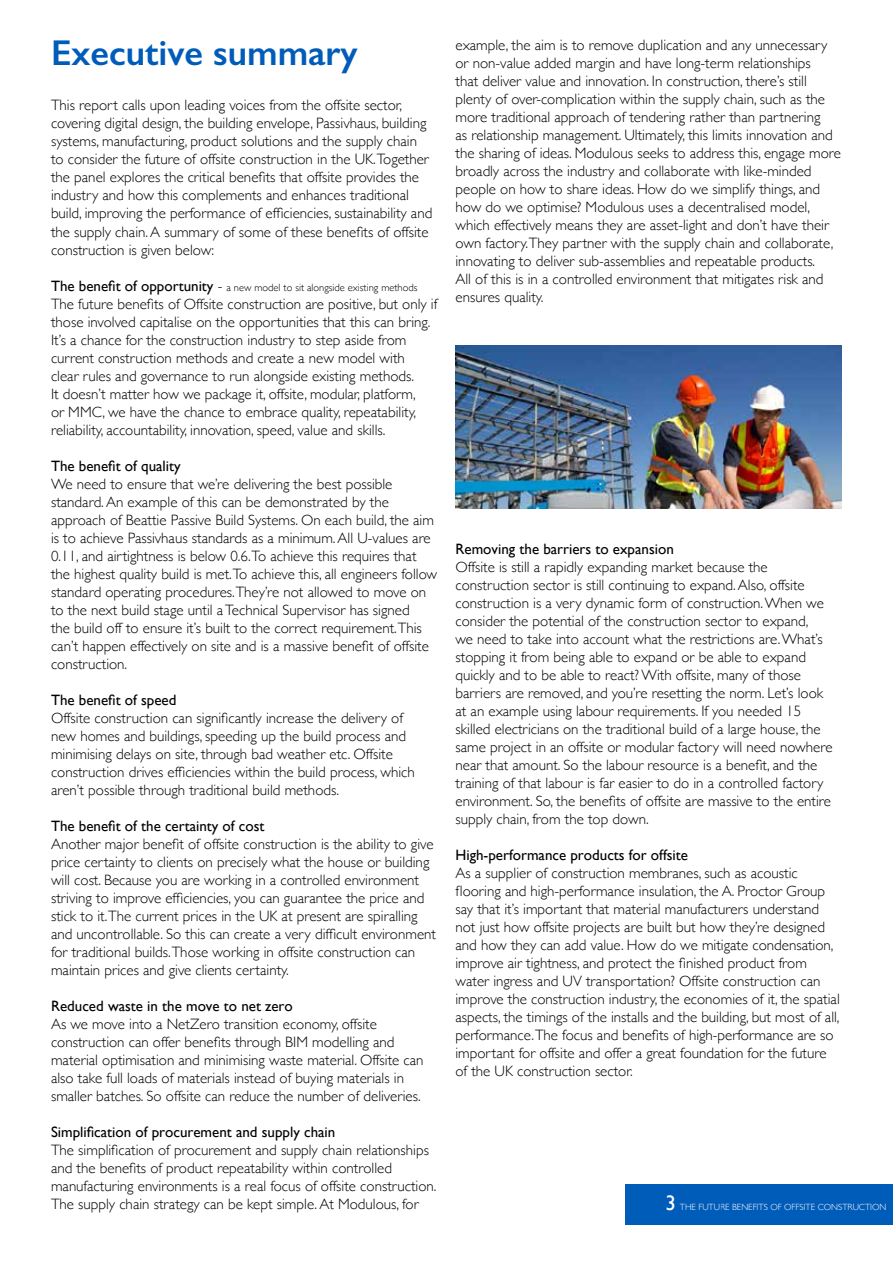
<style>
.page{position:relative;width:893px;height:1263px;background:#fff}
.page>*{position:absolute;margin:0;border:0;box-sizing:border-box;transform-origin:0 0}
.t1{font:600 36px "Gill Sans";color:#005cb9}
.t2{font:21px "Gill Sans";color:#fff}
.t3{font:300 15px/18px "Gill Sans";color:#000}
.t4{font:15px "Gill Sans";color:#000}
.t5{font:300 10.5px "Gill Sans";color:#000}
.t6{font:300 9px "Gill Sans";color:#fff}
.s1{font-weight:400;font-size:15px}
.s2{font-size:15px}
</style>
<div class="page">
<div style="left:626px;top:1184px;width:267px;height:41px;background:#005cb9"></div>
<img style="left:455px;top:345px;width:387px;height:164px">
<h1 class="t1" style="left:51px;top:32px;width:308px">Executive summary</h1>
<p class="t3" style="left:51px;top:96px;width:383px">This report calls upon leading voices from the offsite sector, covering digital design, the building envelope, Passivhaus, building systems, manufacturing, product solutions and the supply chain to consider the future of offsite construction in the UK.Together the panel explores the critical benefits that offsite provides the industry and how this complements and enhances traditional build, improving the performance of efficiencies, sustainability and the supply chain. A summary of some of these benefits of offsite construction is given below:</p>
<p class="t5" style="left:51px;top:279px;width:368px"><span class="s1">The benefit of opportunity</span> <span class="s2">-</span> a new model to sit alongside existing methods</p>
<p class="t3" style="left:51px;top:294px;width:388px">The future benefits of Offsite construction are positive, but only if those involved capitalise on the opportunities that this can bring.<br>It’s a chance for the construction industry to step aside from current construction methods and create a new model with<br>clear rules and governance to run alongside existing methods.<br>It doesn’t matter how we package it, offsite, modular, platform,<br>or MMC, we have the chance to embrace quality, repeatability, reliability, accountability, innovation, speed, value and skills.</p>
<p class="t4" style="left:51px;top:457px;width:131px">The benefit of quality</p>
<p class="t3" style="left:51px;top:474px;width:388px">We need to ensure that we’re delivering the best possible standard. An example of this can be demonstrated by the approach of Beattie Passive Build Systems. On each build, the aim is to achieve Passivhaus standards as a minimum. All U-values are 0.11, and airtightness is below 0.6.To achieve this requires that the highest quality build is met.To achieve this, all engineers follow standard operating procedures.They’re not allowed to move on to the next build stage until a Technical Supervisor has signed<br>the build off to ensure it’s built to the correct requirement.This can’t happen effectively on site and is a massive benefit of offsite construction.</p>
<p class="t4" style="left:51px;top:691px;width:127px">The benefit of speed</p>
<p class="t3" style="left:51px;top:708px;width:365px">Offsite construction can significantly increase the delivery of new homes and buildings, speeding up the build process and minimising delays on site, through bad weather etc. Offsite construction drives efficiencies within the build process, which aren’t possible through traditional build methods.</p>
<p class="t4" style="left:51px;top:817px;width:215px">The benefit of the certainty of cost</p>
<p class="t3" style="left:51px;top:834px;width:387px">Another major benefit of offsite construction is the ability to give price certainty to clients on precisely what the house or building will cost. Because you are working in a controlled environment striving to improve efficiencies, you can guarantee the price and stick to it.The current prices in the UK at present are spiralling and uncontrollable. So this can create a very difficult environment for traditional builds.Those working in offsite construction can maintain prices and give clients certainty.</p>
<p class="t4" style="left:51px;top:997px;width:243px">Reduced waste in the move to net zero</p>
<p class="t3" style="left:51px;top:1014px;width:374px">As we move into a NetZero transition economy, offsite construction can offer benefits through BIM modelling and material optimisation and minimising waste material. Offsite can also take full loads of materials instead of buying materials in smaller batches. So offsite can reduce the number of deliveries.</p>
<p class="t4" style="left:51px;top:1123px;width:286px">Simplification of procurement and supply chain</p>
<p class="t3" style="left:51px;top:1140px;width:387px">The simplification of procurement and supply chain relationships and the benefits of product repeatability within controlled manufacturing environments is a real focus of offsite construction.<br>The supply chain strategy can be kept simple. At Modulous, for</p>
<p class="t3" style="left:455px;top:35px;width:387px">example, the aim is to remove duplication and any unnecessary or non-value added margin and have long-term relationships<br>that deliver value and innovation. In construction, there’s still plenty of over-complication within the supply chain, such as the more traditional approach of tendering rather than partnering<br>as relationship management. Ultimately, this limits innovation and the sharing of ideas. Modulous seeks to address this, engage more broadly across the industry and collaborate with like-minded people on how to share ideas. How do we simplify things, and how do we optimise? Modulous uses a decentralised model, which effectively means they are asset-light and don’t have their own factory.They partner with the supply chain and collaborate, innovating to deliver sub-assemblies and repeatable products.<br>All of this is in a controlled environment that mitigates risk and ensures quality.</p>
<p class="t4" style="left:455px;top:540px;width:220px">Removing the barriers to expansion</p>
<p class="t3" style="left:455px;top:557px;width:379px">Offsite is still a rapidly expanding market because the construction sector is still continuing to expand. Also, offsite construction is a very dynamic form of construction. When we consider the potential of the construction sector to expand,<br>we need to take into account what the restrictions are. What’s stopping it from being able to expand or be able to expand quickly and to be able to react? With offsite, many of those barriers are removed, and you’re resetting the norm. Let’s look at an example using labour requirements. If you needed 15 skilled electricians on the traditional build of a large house, the same project in an offsite or modular factory will need nowhere near that amount. So the labour resource is a benefit, and the training of that labour is far easier to do in a controlled factory environment. So, the benefits of offsite are massive to the entire supply chain, from the top down.</p>
<p class="t4" style="left:455px;top:846px;width:234px">High-performance products for offsite</p>
<p class="t3" style="left:455px;top:863px;width:386px">As a supplier of construction membranes, such as acoustic flooring and high-performance insulation, the A. Proctor Group say that it’s important that material manufacturers understand not just how offsite projects are built but how they’re designed and how they can add value. How do we mitigate condensation, improve air tightness, and protect the finished product from water ingress and UV transportation? Offsite construction can improve the construction industry, the economies of it, the spatial aspects, the timings of the installs and the building, but most of all, performance.The focus and benefits of high-performance are so important for offsite and offer a great foundation for the future of the UK construction sector.</p>
<h2 class="t2" style="left:666px;top:1190px;width:12px">3</h2>
<p class="t6" style="left:680px;top:1199px;width:208px">THE FUTURE BENEFITS OF OFFSITE CONSTRUCTION</p>
</div>
